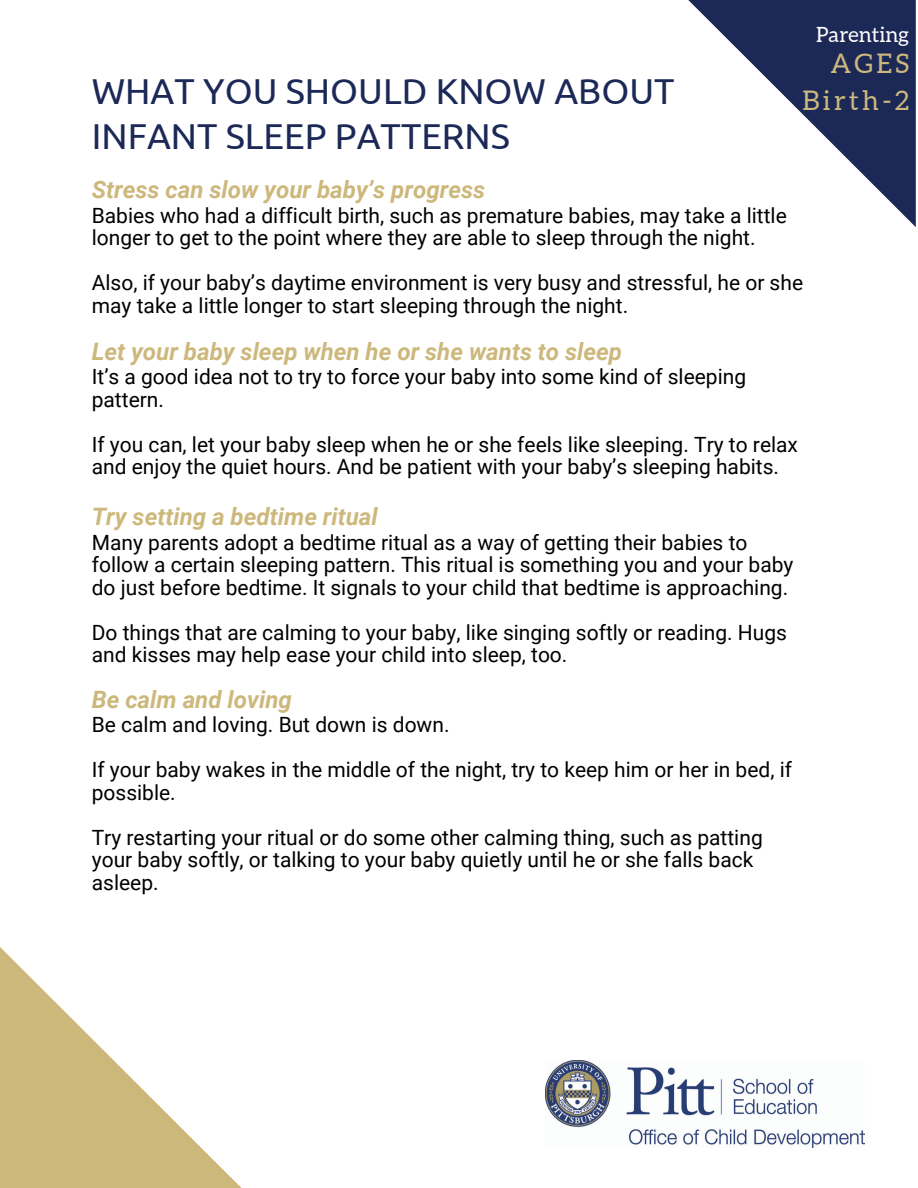
<style>
.page{position:relative;width:918px;height:1188px;background:#fff}
.page>*{position:absolute;margin:0;border:0;box-sizing:border-box;transform-origin:0 0}
.t1{font:36px/45px "Ubuntu";color:#1c2957}
.t2{font:27px/37.2px "Aleo";letter-spacing:.125em;color:#cdb87c;text-align:right}
.t3{font:italic 700 24px "Roboto";color:#cdb87c}
.t4{font:21px/22.5px "Roboto";color:#000}
.t5{font:21px "Aleo";color:#fff}
</style>
<div class="page">
<svg style="left:0;top:947px;width:242px;height:241px"></svg>
<svg style="left:688px;top:0;width:228px;height:227px"></svg>
<img style="left:545px;top:1060px;width:320px;height:87px">
<h1 class="t1" style="left:92px;top:68px;width:584px">WHAT YOU SHOULD KNOW ABOUT<br>INFANT SLEEP PATTERNS</h1>
<p class="t3" style="left:92px;top:176px;width:395px">Stress can slow your baby’s progress</p>
<p class="t5" style="left:816px;top:22px;width:95px">Parenting</p>
<p class="t2" style="left:803px;top:45px;width:108px">AGES<br>Birth-2</p>
<p class="t4" style="left:92px;top:204px;width:697px">Babies who had a difficult birth, such as premature babies, may take a little longer to get to the point where they are able to sleep through the night.</p>
<p class="t4" style="left:92px;top:272px;width:713px">Also, if your baby’s daytime environment is very busy and stressful, he or she may take a little longer to start sleeping through the night.</p>
<p class="t3" style="left:92px;top:338px;width:532px">Let your baby sleep when he or she wants to sleep</p>
<p class="t4" style="left:92px;top:366px;width:656px">It’s a good idea not to try to force your baby into some kind of sleeping pattern.</p>
<p class="t4" style="left:92px;top:433px;width:708px">If you can, let your baby sleep when he or she feels like sleeping. Try to relax and enjoy the quiet hours. And be patient with your baby’s sleeping habits.</p>
<p class="t3" style="left:92px;top:503px;width:288px">Try setting a bedtime ritual</p>
<p class="t4" style="left:92px;top:531px;width:703px">Many parents adopt a bedtime ritual as a way of getting their babies to follow a certain sleeping pattern. This ritual is something you and your baby do just before bedtime. It signals to your child that bedtime is approaching.</p>
<p class="t4" style="left:92px;top:621px;width:697px">Do things that are calming to your baby, like singing softly or reading. Hugs and kisses may help ease your child into sleep, too.</p>
<p class="t3" style="left:92px;top:686px;width:202px">Be calm and loving</p>
<p class="t4" style="left:92px;top:703px;width:702px;line-height:45px">Be calm and loving. But down is down.<br>If your baby wakes in the middle of the night, try to keep him or her in bed, if</p>
<p class="t4" style="left:92px;top:770px;width:672px;line-height:45px">possible.<br>Try restarting your ritual or do some other calming thing, such as patting</p>
<p class="t4" style="left:92px;top:849px;width:663px">your baby softly, or talking to your baby quietly until he or she falls back asleep.</p>
</div>
